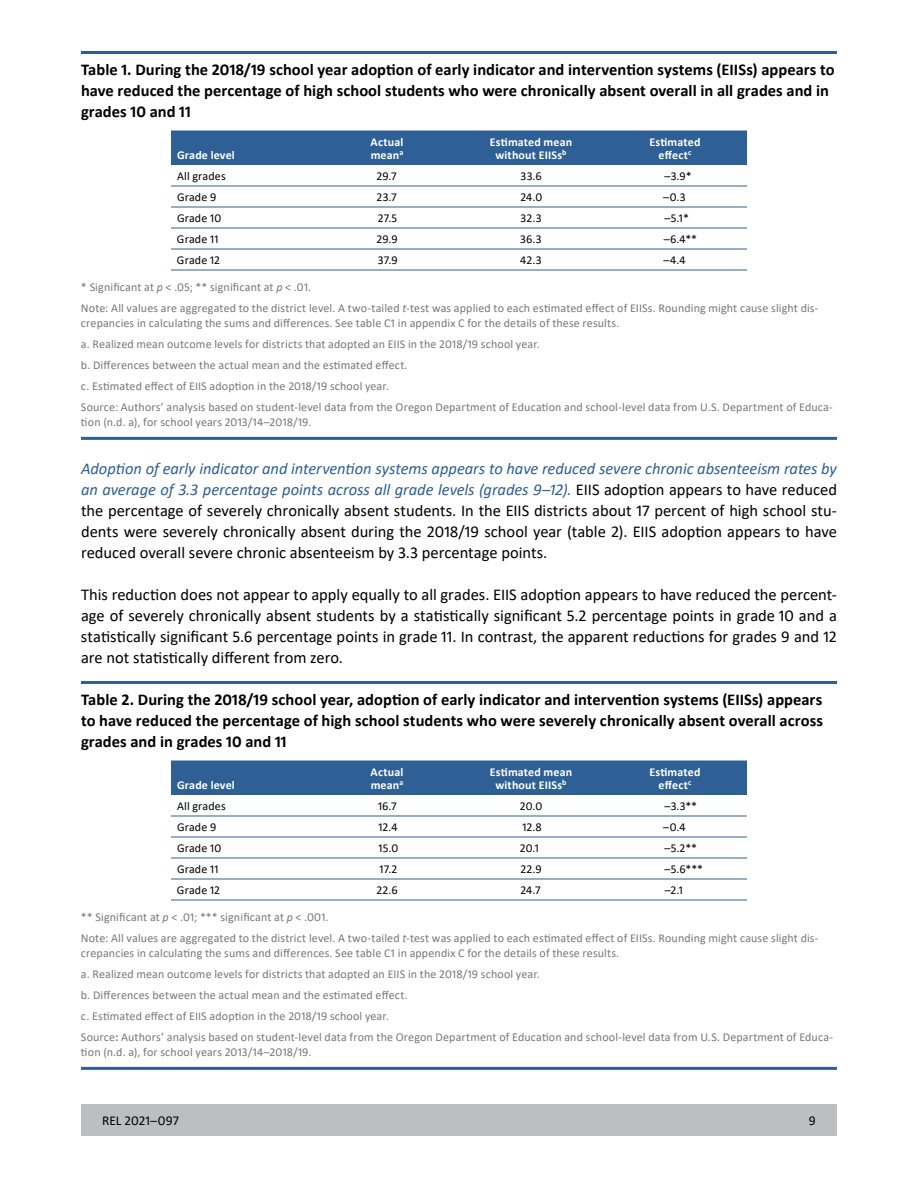
<style>
.page{position:relative;width:918px;height:1188px;background:#fff}
.page>*{position:absolute;margin:0;border:0;box-sizing:border-box;transform-origin:0 0}
.t1{font:16.5px/21px "Calibri";color:#000;text-align:justify}
.t2{font:700 16.5px/21px "Calibri";color:#000}
.t3{font:13.5px "Calibri";color:#000}
.t4{font:12px/15px "Calibri";letter-spacing:.01em;color:#77787b}
.t5{font:12px "Calibri";letter-spacing:.015em;color:#000}
.t6{font:700 12px/13.5px "Calibri";letter-spacing:.015em;color:#fff;text-align:center}
.s1{font-style:italic}
.s2{font-style:italic;color:#2e6095}
.s3{font-weight:700}
</style>
<div class="page">
<div style="left:171px;top:130px;width:576px;height:35px;background:#2e6095"></div>
<svg style="left:171px;top:185px;width:576px;height:85px"></svg>
<div style="left:171px;top:760px;width:576px;height:35px;background:#2e6095"></div>
<svg style="left:171px;top:815px;width:576px;height:85px"></svg>
<div style="left:81px;top:1104px;width:756px;height:32px;background:#bcbec0"></div>
<hr style="left:81px;top:51px;width:756px;height:3px;background:#2e6095">
<hr style="left:81px;top:437px;width:756px;height:3px;background:#2e6095">
<hr style="left:81px;top:681px;width:756px;height:3px;background:#2e6095">
<hr style="left:81px;top:1067px;width:756px;height:3px;background:#2e6095">
<hr style="left:171px;top:186px;width:144px;height:1px;background:#2e6095">
<hr style="left:315px;top:186px;width:144px;height:1px;background:#2e6095">
<hr style="left:459px;top:186px;width:144px;height:1px;background:#2e6095">
<hr style="left:603px;top:186px;width:144px;height:1px;background:#2e6095">
<hr style="left:171px;top:207px;width:144px;height:1px;background:#2e6095">
<hr style="left:315px;top:207px;width:144px;height:1px;background:#2e6095">
<hr style="left:459px;top:207px;width:144px;height:1px;background:#2e6095">
<hr style="left:603px;top:207px;width:144px;height:1px;background:#2e6095">
<hr style="left:171px;top:228px;width:144px;height:1px;background:#2e6095">
<hr style="left:315px;top:228px;width:144px;height:1px;background:#2e6095">
<hr style="left:459px;top:228px;width:144px;height:1px;background:#2e6095">
<hr style="left:603px;top:228px;width:144px;height:1px;background:#2e6095">
<hr style="left:171px;top:249px;width:144px;height:1px;background:#2e6095">
<hr style="left:315px;top:249px;width:144px;height:1px;background:#2e6095">
<hr style="left:459px;top:249px;width:144px;height:1px;background:#2e6095">
<hr style="left:603px;top:249px;width:144px;height:1px;background:#2e6095">
<hr style="left:171px;top:270px;width:144px;height:1px;background:#2e6095">
<hr style="left:315px;top:270px;width:144px;height:1px;background:#2e6095">
<hr style="left:459px;top:270px;width:144px;height:1px;background:#2e6095">
<hr style="left:603px;top:270px;width:144px;height:1px;background:#2e6095">
<hr style="left:171px;top:816px;width:144px;height:1px;background:#2e6095">
<hr style="left:315px;top:816px;width:144px;height:1px;background:#2e6095">
<hr style="left:459px;top:816px;width:144px;height:1px;background:#2e6095">
<hr style="left:603px;top:816px;width:144px;height:1px;background:#2e6095">
<hr style="left:171px;top:837px;width:144px;height:1px;background:#2e6095">
<hr style="left:315px;top:837px;width:144px;height:1px;background:#2e6095">
<hr style="left:459px;top:837px;width:144px;height:1px;background:#2e6095">
<hr style="left:603px;top:837px;width:144px;height:1px;background:#2e6095">
<hr style="left:171px;top:858px;width:144px;height:1px;background:#2e6095">
<hr style="left:315px;top:858px;width:144px;height:1px;background:#2e6095">
<hr style="left:459px;top:858px;width:144px;height:1px;background:#2e6095">
<hr style="left:603px;top:858px;width:144px;height:1px;background:#2e6095">
<hr style="left:171px;top:879px;width:144px;height:1px;background:#2e6095">
<hr style="left:315px;top:879px;width:144px;height:1px;background:#2e6095">
<hr style="left:459px;top:879px;width:144px;height:1px;background:#2e6095">
<hr style="left:603px;top:879px;width:144px;height:1px;background:#2e6095">
<hr style="left:171px;top:900px;width:144px;height:1px;background:#2e6095">
<hr style="left:315px;top:900px;width:144px;height:1px;background:#2e6095">
<hr style="left:459px;top:900px;width:144px;height:1px;background:#2e6095">
<hr style="left:603px;top:900px;width:144px;height:1px;background:#2e6095">
<p class="t2" style="left:81px;top:59px;width:755px">Table 1. During the 2018/19 school year adoption of early indicator and intervention systems (EIISs) appears to have reduced the percentage of high school students who were chronically absent overall in all grades and in grades 10 and 11</p>
<p class="t6" style="left:177px;top:148px;width:59px">Grade level</p>
<p class="t6" style="left:371px;top:135px;width:34px;text-align:left">Actual mean<sup>a</sup></p>
<p class="t6" style="left:490px;top:135px;width:84px">Estimated mean without EIISs<sup>b</sup></p>
<p class="t6" style="left:649px;top:135px;width:53px">Estimated effect<sup>c</sup></p>
<p class="t5" style="left:177px;top:168px;width:50px">All grades</p>
<p class="t5" style="left:376px;top:168px;width:22px">29.7</p>
<p class="t5" style="left:521px;top:168px;width:23px">33.6</p>
<p class="t5" style="left:665px;top:168px;width:29px">–3.9*</p>
<p class="t5" style="left:177px;top:189px;width:41px">Grade 9</p>
<p class="t5" style="left:377px;top:189px;width:22px">23.7</p>
<p class="t5" style="left:520px;top:189px;width:23px">24.0</p>
<p class="t5" style="left:663px;top:189px;width:24px">–0.3</p>
<p class="t5" style="left:177px;top:210px;width:46px">Grade 10</p>
<p class="t5" style="left:378px;top:210px;width:21px">27.5</p>
<p class="t5" style="left:521px;top:210px;width:22px">32.3</p>
<p class="t5" style="left:665px;top:210px;width:26px">–5.1*</p>
<p class="t5" style="left:177px;top:231px;width:43px">Grade 11</p>
<p class="t5" style="left:376px;top:231px;width:23px">29.9</p>
<p class="t5" style="left:520px;top:231px;width:23px">36.3</p>
<p class="t5" style="left:664px;top:231px;width:35px">–6.4**</p>
<p class="t5" style="left:177px;top:252px;width:45px">Grade 12</p>
<p class="t5" style="left:378px;top:252px;width:21px">37.9</p>
<p class="t5" style="left:520px;top:252px;width:23px">42.3</p>
<p class="t5" style="left:664px;top:252px;width:24px">–4.4</p>
<p class="t4" style="left:81px;top:280px;width:232px">* Significant at <span class="s1">p</span> &lt; .05; ** significant at <span class="s1">p</span> &lt; .01.</p>
<p class="t4" style="left:81px;top:301px;width:739px">Note: All values are aggregated to the district level. A two-tailed <span class="s1">t</span>-test was applied to each estimated effect of EIISs. Rounding might cause slight dis&shy;crepancies in calculating the sums and differences. See table C1 in appendix C for the details of these results.</p>
<p class="t4" style="left:81px;top:334px;width:460px;line-height:21px">a. Realized mean outcome levels for districts that adopted an EIIS in the 2018/19 school year. b. Differences between the actual mean and the estimated effect.<br>c. Estimated effect of EIIS adoption in the 2018/19 school year.</p>
<p class="t4" style="left:81px;top:400px;width:753px">Source: Authors’ analysis based on student-level data from the Oregon Department of Education and school-level data from U.S. Department of Educa&shy;tion (n.d. a), for school years 2013/14–2018/19.</p>
<p class="t1" style="left:81px;top:458px;width:758px"><span class="s2">Adoption ofearly indicator and intervention systems appears to have reduced severe chronic absenteeism rates by an average of 3.3 percentage points across all grade levels (grades 9–12).</span> EIIS adoption appears to have reduced the percentage of severely chronically absent students. In the EIIS districts about 17 percent of high school stu&shy;dents were severely chronically absent during the 2018/19 school year (table 2). EIIS adoption appears to have reduced overall severe chronic absenteeism by 3.3 percentage points.</p>
<p class="t1" style="left:81px;top:584px;width:758px">This reduction does not appear to apply equally to all grades. EIIS adoption appears to have reduced the percent&shy;age of severely chronically absent students by a statistically significant 5.2 percentage points in grade 10 and a statistically significant 5.6 percentage points in grade 11. In contrast, the apparent reductions for grades 9 and 12 are not statistically different from zero.</p>
<p class="t2" style="left:81px;top:689px;width:743px;text-align:justify">Table 2. During the 2018/19 school year, adoption of early indicator and intervention systems (EIISs) appears to have reduced the percentage of high school students who were severely chronically absent overall across grades and in grades 10 and 11</p>
<p class="t6" style="left:177px;top:778px;width:59px">Grade level</p>
<p class="t6" style="left:371px;top:765px;width:34px;text-align:left">Actual mean<sup>a</sup></p>
<p class="t6" style="left:490px;top:765px;width:84px">Estimated mean without EIISs<sup>b</sup></p>
<p class="t6" style="left:649px;top:765px;width:53px">Estimated effect<sup>c</sup></p>
<p class="t5" style="left:177px;top:798px;width:50px">All grades</p>
<p class="t5" style="left:378px;top:798px;width:20px">16.7</p>
<p class="t5" style="left:520px;top:798px;width:24px">20.0</p>
<p class="t5" style="left:665px;top:798px;width:34px">–3.3**</p>
<p class="t5" style="left:177px;top:819px;width:41px">Grade 9</p>
<p class="t5" style="left:378px;top:819px;width:21px">12.4</p>
<p class="t5" style="left:522px;top:819px;width:21px">12.8</p>
<p class="t5" style="left:663px;top:819px;width:24px">–0.4</p>
<p class="t5" style="left:177px;top:840px;width:46px">Grade 10</p>
<p class="t5" style="left:379px;top:840px;width:21px">15.0</p>
<p class="t5" style="left:520px;top:840px;width:21px">20.1</p>
<p class="t5" style="left:665px;top:840px;width:34px">–5.2**</p>
<p class="t5" style="left:177px;top:861px;width:43px">Grade 11</p>
<p class="t5" style="left:380px;top:861px;width:19px">17.2</p>
<p class="t5" style="left:520px;top:861px;width:23px">22.9</p>
<p class="t5" style="left:665px;top:861px;width:40px">–5.6***</p>
<p class="t5" style="left:177px;top:882px;width:45px">Grade 12</p>
<p class="t5" style="left:376px;top:882px;width:23px">22.6</p>
<p class="t5" style="left:520px;top:882px;width:22px">24.7</p>
<p class="t5" style="left:665px;top:882px;width:20px">–2.1</p>
<p class="t4" style="left:81px;top:910px;width:249px">** Significant at <span class="s1">p</span> &lt; .01; *** significant at <span class="s1">p</span> &lt; .001.</p>
<p class="t4" style="left:81px;top:931px;width:739px">Note: All values are aggregated to the district level. A two-tailed <span class="s1">t</span>-test was applied to each estimated effect of EIISs. Rounding might cause slight dis&shy;crepancies in calculating the sums and differences. See table C1 in appendix C for the details of these results.</p>
<p class="t4" style="left:81px;top:964px;width:460px;line-height:21px">a. Realized mean outcome levels for districts that adopted an EIIS in the 2018/19 school year. b. Differences between the actual mean and the estimated effect.<br>c. Estimated effect of EIIS adoption in the 2018/19 school year.</p>
<p class="t4" style="left:81px;top:1030px;width:754px">Source<span class="s3">:</span> Authors’ analysis based on student-level data from the Oregon Department of Education and school-level data from U.S. Department of Educa&shy;tion (n.d. a), for school years 2013/14–2018/19.</p>
<p class="t3" style="left:102px;top:1111px;width:79px">REL 2021–097</p>
<p class="t3" style="left:809px;top:1111px;width:9px">9</p>
</div>
